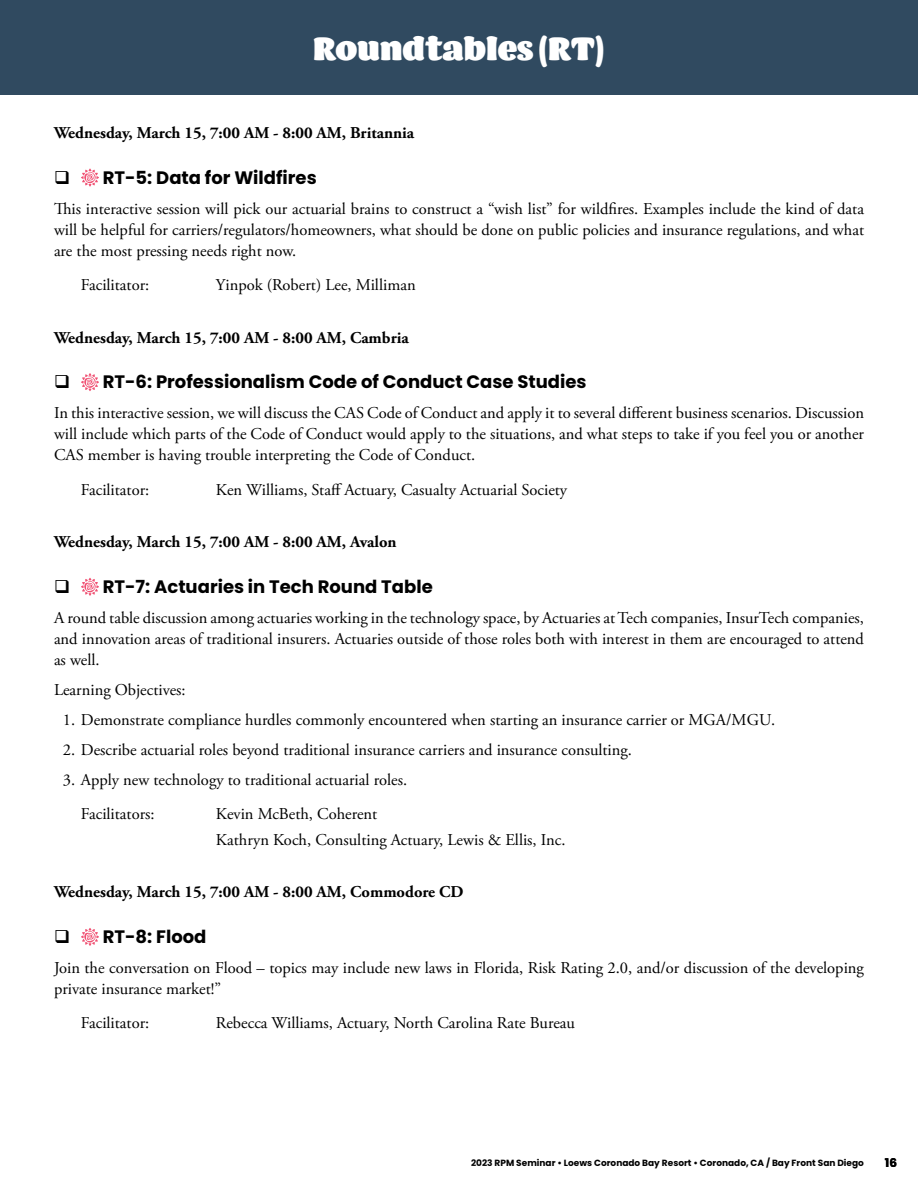
<style>
.page{position:relative;width:918px;height:1188px;background:#fff}
.page>*{position:absolute;margin:0;border:0;box-sizing:border-box;transform-origin:0 0}
.t1{font:33px "Barricada Pro";color:#fff}
.t2{font:700 18px "Poppins";color:#000}
.t3{font:16.5px/21px "Adobe Garamond Pro";color:#000;text-align:justify}
.t4{font:700 16.5px "Adobe Garamond Pro";color:#000}
.t5{font:700 12px "Poppins";color:#000}
.t6{font:700 9px "Poppins";color:#000}
</style>
<div class="page">
<div style="left:0;top:0;width:918px;height:94px;background:#304a60"></div>
<svg style="left:81px;top:169px;width:18px;height:18px"></svg>
<svg style="left:81px;top:373px;width:18px;height:18px"></svg>
<svg style="left:81px;top:578px;width:18px;height:18px"></svg>
<svg style="left:81px;top:928px;width:18px;height:18px"></svg>
<h1 class="t1" style="left:313px;top:29px;width:293px">Roundtables (RT)</h1>
<p class="t4" style="left:54px;top:123px;width:362px">Wednesday, March 15, 7:00 AM - 8:00 AM, Britannia</p>
<p class="t2" style="left:103px;top:167px;width:215px">RT-5: Data for Wildfires</p>
<p class="t3" style="left:54px;top:198px;width:812px">This interactive session will pick our actuarial brains to construct a “wish list” for wildfires. Examples include the kind of data will be helpful for carriers/regulators/homeowners, what should be done on public policies and insurance regulations, and what are the most pressing needs right now.</p>
<p class="t3" style="left:81px;top:275px;width:70px">Facilitator:</p>
<p class="t3" style="left:216px;top:275px;width:201px">Yinpok (Robert) Lee, Milliman</p>
<p class="t4" style="left:54px;top:328px;width:356px">Wednesday, March 15, 7:00 AM - 8:00 AM, Cambria</p>
<p class="t2" style="left:103px;top:371px;width:485px">RT-6: Professionalism Code of Conduct Case Studies</p>
<p class="t3" style="left:54px;top:403px;width:812px">In this interactive session, we will discuss the CAS Code of Conduct and apply it to several different business scenarios. Discussion will include which parts of the Code of Conduct would apply to the situations, and what steps to take if you feel you or another CAS member is having trouble interpreting the Code of Conduct.</p>
<p class="t3" style="left:81px;top:480px;width:70px">Facilitator:</p>
<p class="t3" style="left:216px;top:480px;width:353px">Ken Williams, Staff Actuary, Casualty Actuarial Society</p>
<p class="t4" style="left:54px;top:532px;width:344px">Wednesday, March 15, 7:00 AM - 8:00 AM, Avalon</p>
<p class="t2" style="left:103px;top:576px;width:331px">RT-7: Actuaries in Tech Round Table</p>
<p class="t3" style="left:54px;top:608px;width:812px">A round table discussion among actuaries working in the technology space, by Actuaries at Tech companies, InsurTech companies, and innovation areas of traditional insurers. Actuaries outside of those roles both with interest in them are encouraged to attend as well.</p>
<p class="t3" style="left:54px;top:680px;width:133px">Learning Objectives:</p>
<p class="t3" style="left:63px;top:710px;width:714px">1. Demonstrate compliance hurdles commonly encountered when starting an insurance carrier or MGA/MGU.</p>
<p class="t3" style="left:63px;top:740px;width:571px">2. Describe actuarial roles beyond traditional insurance carriers and insurance consulting.</p>
<p class="t3" style="left:81px;top:763px;width:328px;line-height:34.5px;text-indent:-18px">3. Apply new technology to traditional actuarial roles.<br>Facilitators:</p>
<p class="t3" style="left:216px;top:802px;width:351px;line-height:25.5px">Kevin McBeth, Coherent<br>Kathryn Koch, Consulting Actuary, Lewis &amp; Ellis, Inc.</p>
<p class="t4" style="left:54px;top:882px;width:411px">Wednesday, March 15, 7:00 AM - 8:00 AM, Commodore CD</p>
<p class="t2" style="left:103px;top:926px;width:105px">RT-8: Flood</p>
<p class="t3" style="left:54px;top:958px;width:811px">Join the conversation on Flood – topics may include new laws in Florida, Risk Rating 2.0, and/or discussion of the developing private insurance market!”</p>
<p class="t3" style="left:81px;top:1013px;width:70px">Facilitator:</p>
<p class="t3" style="left:216px;top:1013px;width:361px">Rebecca Williams, Actuary, North Carolina Rate Bureau</p>
<p class="t6" style="left:471px;top:1157px;width:394px">2023 RPM Seminar • Loews Coronado Bay Resort • Coronado, CA / Bay Front San Diego</p>
<p class="t5" style="left:885px;top:1156px;width:14px">16</p>
</div>
